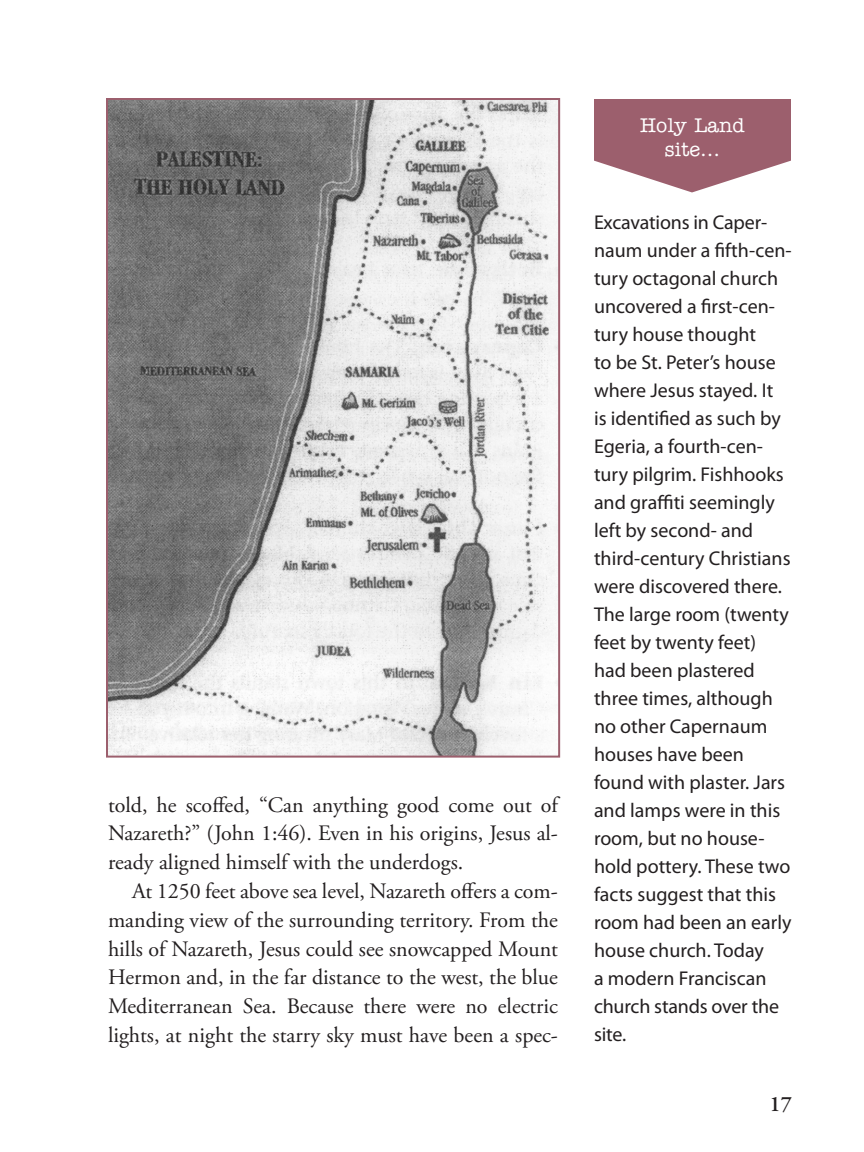
<style>
.page{position:relative;width:864px;height:1152px;background:#fff}
.page>*{position:absolute;margin:0;border:0;box-sizing:border-box;transform-origin:0 0}
.Text_Indent_First_Li{font:22px/28.8px "Adobe Garamond Pro";color:#231f20;text-align:justify}
.Text{font:22px/28.8px "Adobe Garamond Pro";color:#231f20;text-align:justify}
.t1{font:600 22px "Adobe Garamond Pro";color:#231f20}
.Tidbit{font:20px/28px "Myriad Pro";color:#231f20}
.t2{font:20px/24px "American Typewriter Medium A";color:#fff;text-align:center}
</style>
<div class="page">
<img style="left:109px;top:101px;width:448px;height:654px">
<div style="left:106px;top:98px;width:454px;height:660px;border:2px solid #9c5f6d"></div>
<svg style="left:594px;top:99px;width:197px;height:93px"></svg>
<p class="Text" style="left:108px;top:791px;width:452px">told, he scoffed, “Can anything good come out of Nazareth?” (John 1:46). Even in his origins, Jesus al&shy;ready aligned himself with the underdogs.</p>
<p class="Text_Indent_First_Li" style="left:108px;top:877px;width:452px;text-indent:24px">At 1250 feet above sea level, Nazareth offers a com&shy;manding view of the surrounding territory. From the hills of Nazareth, Jesus could see snowcapped Mount Hermon and, in the far distance to the west, the blue Mediterranean Sea. Because there were no electric lights, at night the starry sky must have been a spec-</p>
<p class="t2" style="left:640px;top:114px;width:106px">Holy Land site…</p>
<p class="Tidbit" style="left:594px;top:208px;width:199px">Excavations in Caper&shy;naum under a fifth-cen&shy;tury octagonal church uncovered a first-cen&shy;tury house thought<br>to be St. Peter’s house where Jesus stayed. It<br>is identified as such by<br>Egeria, a fourth-cen&shy;tury pilgrim. Fishhooks and graffiti seemingly left by second- and third-century Christians were discovered there.<br>The large room (twenty feet by twenty feet) had been plastered three times, although no other Capernaum houses have been found with plaster. Jars and lamps were in this room, but no house&shy;hold pottery. These two facts suggest that this room had been an early house church. Today<br>a modern Franciscan church stands over the site.</p>
<p class="t1" style="left:770px;top:1092px;width:24px">17</p>
</div>
